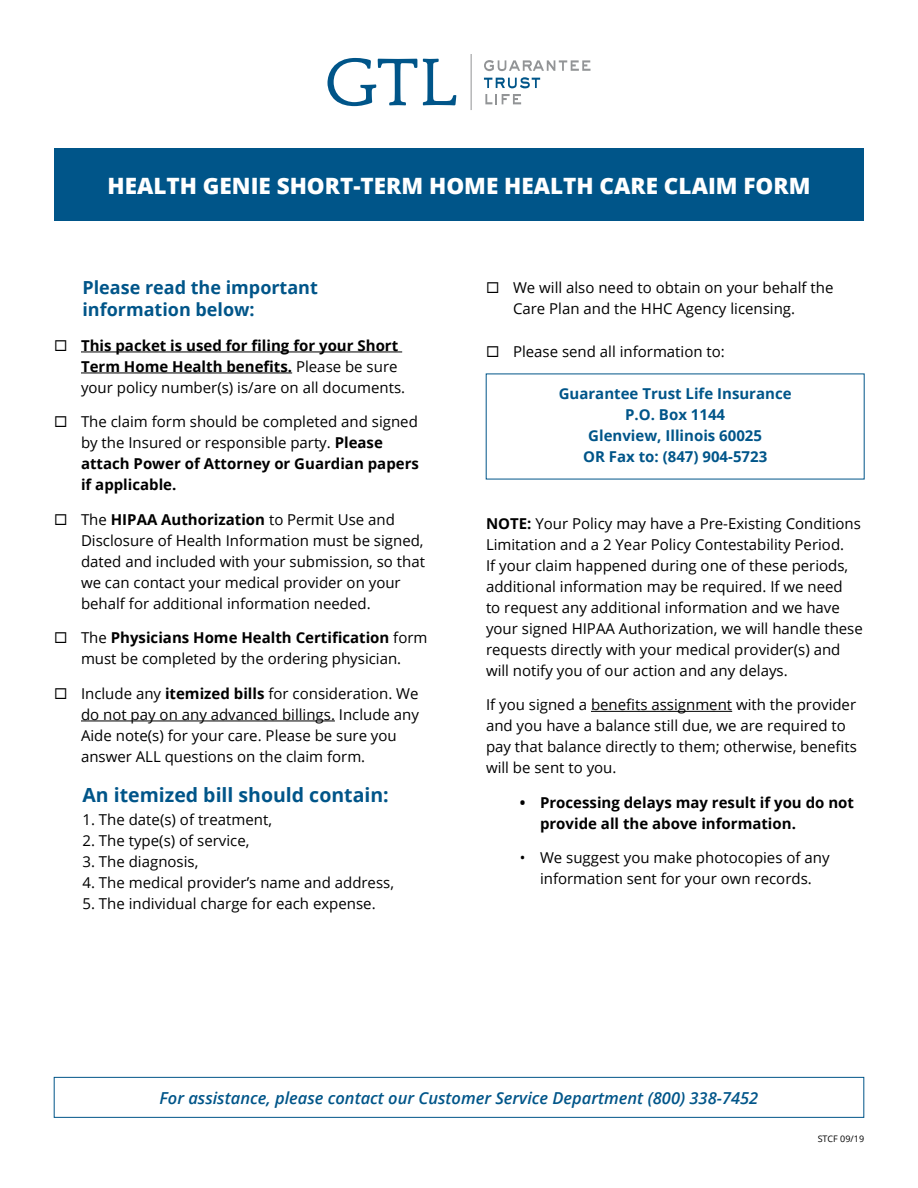
<style>
.page{position:relative;width:918px;height:1188px;background:#fff}
.page>*{position:absolute;margin:0;border:0;box-sizing:border-box;transform-origin:0 0}
.t1{font:800 22.5px "Open Sans";color:#fff}
.t2{font:700 19.5px "Open Sans";color:#005589}
.t3{font:700 18px/22.5px "Open Sans";color:#005589}
.t4{font:italic 600 16.5px "Open Sans";color:#005589}
.t5{font:15px/21px "Open Sans";color:#000}
.t6{font:700 15px/21px "Open Sans";color:#000}
.t7{font:700 15px/21px "Open Sans";color:#005589;text-align:center}
.t8{font:9px "Open Sans";color:#000}
.s1{font-weight:400}
.s2{font-weight:700}
</style>
<div class="page">
<svg style="left:328px;top:58px;width:89px;height:48px"></svg>
<svg style="left:423px;top:59px;width:33px;height:46px"></svg>
<svg style="left:484px;top:60px;width:106px;height:11px"></svg>
<svg style="left:484px;top:77px;width:56px;height:11px"></svg>
<svg style="left:485px;top:94px;width:36px;height:10px"></svg>
<hr style="left:471px;top:54px;width:1px;height:56px;background:#929496">
<div style="left:54px;top:148px;width:810px;height:73px;background:#005589"></div>
<hr style="left:81px;top:352px;width:321px;height:1px;background:#000">
<hr style="left:81px;top:373px;width:211px;height:1px;background:#000">
<hr style="left:81px;top:721px;width:254px;height:1px;background:#000">
<hr style="left:591px;top:711px;width:141px;height:1px;background:#000">
<div style="left:54px;top:1077px;width:810px;height:41px;border:1px solid #005589"></div>
<h1 class="t1" style="left:108px;top:168px;width:704px">HEALTH GENIE SHORT-TERM HOME HEALTH CARE CLAIM FORM</h1>
<p class="t3" style="left:82px;top:276px;width:237px">Please read the important information below:</p>
<p class="t6" style="left:81px;top:335px;width:326px">This packet is used for filing for your Short<br>Term Home Health benefits. <span class="s1">Please be sure your policy number(s) is/are on all documents.</span></p>
<p class="t5" style="left:81px;top:411px;width:339px">The claim form should be completed and signed by the Insured or responsible party. <span class="s2">Please attach Power of Attorney or Guardian papers if applicable.</span></p>
<p class="t5" style="left:81px;top:508px;width:346px">The <span class="s2">HIPAA Authorization</span> to Permit Use and Disclosure of Health Information must be signed, dated and included with your submission, so that we can contact your medical provider on your behalf for additional information needed.</p>
<p class="t5" style="left:81px;top:627px;width:348px">The <span class="s2">Physicians Home Health Certification</span> form must be completed by the ordering physician.</p>
<p class="t5" style="left:81px;top:682px;width:340px">Include any <span class="s2">itemized bills</span> for consideration. We do not pay on any advanced billings. Include any Aide note(s) for your care. Please be sure you answer ALL questions on the claim form.</p>
<h2 class="t2" style="left:83px;top:781px;width:308px">An itemized bill should contain:</h2>
<p class="t5" style="left:82px;top:808px;width:191px">1. The date(s) of treatment,</p>
<p class="t5" style="left:82px;top:829px;width:168px">2. The type(s) of service,</p>
<p class="t5" style="left:82px;top:850px;width:117px">3. The diagnosis,</p>
<p class="t5" style="left:82px;top:871px;width:313px">4. The medical provider’s name and address,</p>
<p class="t5" style="left:82px;top:892px;width:295px">5. The individual charge for each expense.</p>
<p class="t5" style="left:513px;top:277px;width:322px">We will also need to obtain on your behalf the<br>Care Plan and the HHC Agency licensing.</p>
<p class="t5" style="left:513px;top:340px;width:213px">Please send all information to:</p>
<p class="t7" style="left:559px;top:383px;width:234px">Guarantee Trust Life Insurance<br>P.O. Box 1144<br>Glenview, Illinois 60025<br>OR Fax to: (847) 904-5723</p>
<p class="t5" style="left:486px;top:512px;width:378px"><span class="s2">NOTE:</span> Your Policy may have a Pre-Existing Conditions Limitation and a 2 Year Policy Contestability Period.<br>If your claim happened during one of these periods, additional information may be required. If we need<br>to request any additional information and we have your signed HIPAA Authorization, we will handle these requests directly with your medical provider(s) and will notify you of our action and any delays.</p>
<p class="t5" style="left:486px;top:694px;width:372px">If you signed a benefits assignment with the provider and you have a balance still due, we are required to pay that balance directly to them; otherwise, benefits will be sent to you.</p>
<p class="t6" style="left:540px;top:791px;width:316px;text-indent:-20px">• Processing delays may result if you do not provide all the above information.</p>
<p class="t5" style="left:520px;top:847px;width:311px;text-align:center">• We suggest you make photocopies of any information sent for your own records.</p>
<p class="t4" style="left:160px;top:1086px;width:600px">For assistance, please contact our Customer Service Department (800) 338-7452</p>
<p class="t8" style="left:818px;top:1133px;width:48px">STCF 09/19</p>
</div>
